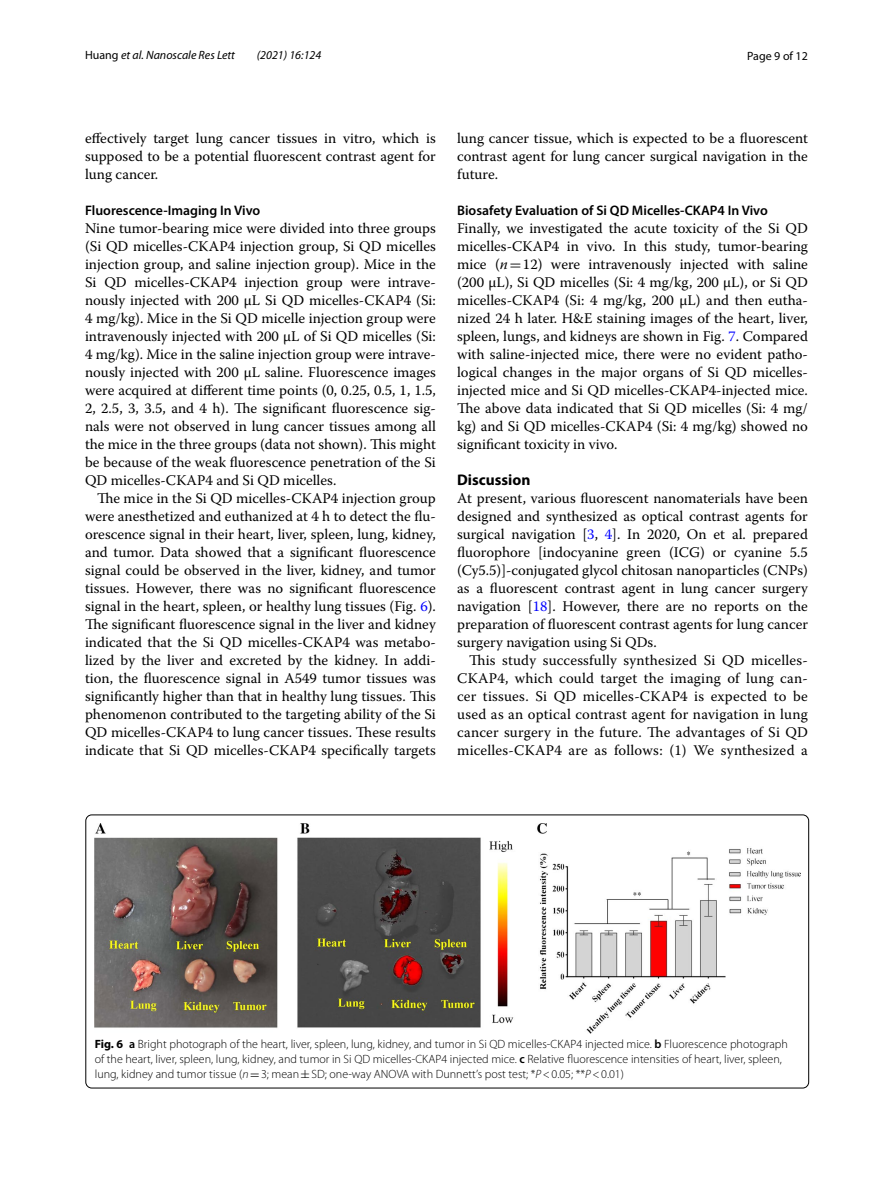
<style>
.page{position:relative;width:893px;height:1187px;background:#fff}
.page>*{position:absolute;margin:0;border:0;box-sizing:border-box;transform-origin:0 0}
.t1{font:700 15.45px "Myriad Pro";color:#000}
.t2{font:14.7px/18px "Warnock Pro";color:#000;text-align:justify}
.t3{font:600 13.8px "Myriad Pro";color:#000}
.t4{font:300 12px/15px "Myriad Pro";color:#000}
.t5{font:italic 12px "Myriad Pro";color:#000}
.t6{font:12px "Myriad Pro";color:#000}
.s1{font-style:normal}
.s2{color:#00f}
.s3{font-style:italic}
.s4{font-family:"MTSY"}
.s5{font-weight:700}
.s6{font-weight:600}
.s7{font-family:"MTSY";font-weight:400}
</style>
<div class="page">
<img style="left:94px;top:823px;width:706px;height:210px">
<p class="t5" style="left:85px;top:48px;width:151px"><span class="s1">Huang</span> et al. Nanoscale Res Lett</p>
<p class="t5" style="left:257px;top:48px;width:66px">(2021) 16:124</p>
<p class="t6" style="left:747px;top:48px;width:62px">Page 9 of 12</p>
<p class="t2" style="left:85px;top:128px;width:352px">effectively target lung cancer tissues in vitro, which is supposed to be a potential fluorescent contrast agent for lung cancer.</p>
<p class="t3" style="left:85px;top:201px;width:177px">Fluorescence‑Imaging In Vivo</p>
<p class="t2" style="left:85px;top:218px;width:352px">Nine tumor-bearing mice were divided into three groups (Si QD micelles-CKAP4 injection group, Si QD micelles injection group, and saline injection group). Mice in the Si QD micelles-CKAP4 injection group were intrave&shy;nously injected with 200 µL Si QD micelles-CKAP4 (Si:<br>4 mg/kg). Mice in the Si QD micelle injection group were intravenously injected with 200 µL of Si QD micelles (Si:<br>4 mg/kg). Mice in the saline injection group were intrave&shy;nously injected with 200 µL saline. Fluorescence images were acquired at different time points (0, 0.25, 0.5, 1, 1.5, 2, 2.5, 3, 3.5, and 4 h). The significant fluorescence sig&shy;nals were not observed in lung cancer tissues among all the mice in the three groups (data not shown). This might be because of the weak fluorescence penetration of the Si QD micelles-CKAP4 and Si QD micelles.</p>
<p class="t2" style="left:85px;top:488px;width:352px;text-indent:12px">The mice in the Si QD micelles-CKAP4 injection group were anesthetized and euthanized at 4 h to detect the flu&shy;orescence signal in their heart, liver, spleen, lung, kidney, and tumor. Data showed that a significant fluorescence signal could be observed in the liver, kidney, and tumor tissues. However, there was no significant fluorescence signal in the heart, spleen, or healthy lung tissues (Fig. <span class="s2">6</span>).<br>The significant fluorescence signal in the liver and kidney indicated that the Si QD micelles-CKAP4 was metabo&shy;lized by the liver and excreted by the kidney. In addi&shy;tion, the fluorescence signal in A549 tumor tissues was significantly higher than that in healthy lung tissues. This phenomenon contributed to the targeting ability of the Si QD micelles-CKAP4 to lung cancer tissues. These results indicate that Si QD micelles-CKAP4 specifically targets</p>
<p class="t2" style="left:457px;top:128px;width:352px">lung cancer tissue, which is expected to be a fluorescent contrast agent for lung cancer surgical navigation in the future.</p>
<p class="t3" style="left:457px;top:201px;width:312px">Biosafety Evaluation of Si QD Micelles‑CKAP4 In Vivo</p>
<p class="t2" style="left:457px;top:218px;width:352px">Finally, we investigated the acute toxicity of the Si QD micelles-CKAP4 in vivo. In this study, tumor-bearing mice (<span class="s3">n</span><span class="s4">=</span>12) were intravenously injected with saline (200 µL), Si QD micelles (Si: 4 mg/kg, 200 µL), or Si QD micelles-CKAP4 (Si: 4 mg/kg, 200 µL) and then eutha&shy;nized 24 h later. H&amp;E staining images of the heart, liver, spleen, lungs, and kidneys are shown in Fig. <span class="s2">7</span>. Compared with saline-injected mice, there were no evident patho&shy;logical changes in the major organs of Si QD micelles&shy;injected mice and Si QD micelles-CKAP4-injected mice.<br>The above data indicated that Si QD micelles (Si: 4 mg/ kg) and Si QD micelles-CKAP4 (Si: 4 mg/kg) showed no significant toxicity in vivo.</p>
<p class="t1" style="left:457px;top:469px;width:75px">Discussion</p>
<p class="t2" style="left:457px;top:488px;width:352px">At present, various fluorescent nanomaterials have been designed and synthesized as optical contrast agents for surgical navigation [<span class="s2">3</span>, <span class="s2">4</span>]. In 2020, On et al. prepared fluorophore [indocyanine green (ICG) or cyanine 5.5 (Cy5.5)]-conjugated glycol chitosan nanoparticles (CNPs) as a fluorescent contrast agent in lung cancer surgery navigation [<span class="s2">18</span>]. However, there are no reports on the preparation of fluorescent contrast agents for lung cancer surgery navigation using Si QDs.</p>
<p class="t2" style="left:457px;top:650px;width:352px;text-indent:12px">This study successfully synthesized Si QD micelles-CKAP4, which could target the imaging of lung can&shy;cer tissues. Si QD micelles-CKAP4 is expected to be used as an optical contrast agent for navigation in lung cancer surgery in the future. The advantages of Si QD micelles-CKAP4 are as follows: (1) We synthesized a</p>
<p class="t4" style="left:95px;top:1036px;width:695px"><span class="s5">Fig. 6</span> <span class="s6">a</span> Bright photograph of the heart, liver, spleen, lung, kidney, and tumor in Si QD micelles-CKAP4 injected mice. <span class="s6">b</span> Fluorescence photograph of the heart, liver, spleen, lung, kidney, and tumor in Si QD micelles-CKAP4 injected mice. <span class="s6">c</span> Relative fluorescence intensities of heart, liver, spleen, lung, kidney and tumor tissue (<span class="s3">n</span><span class="s7">=</span>3; mean<span class="s7">±</span>SD; one-way ANOVA with Dunnett’s post test; *<span class="s3">P</span>&lt;0.05; **<span class="s3">P</span>&lt;0.01)</p>
</div>
